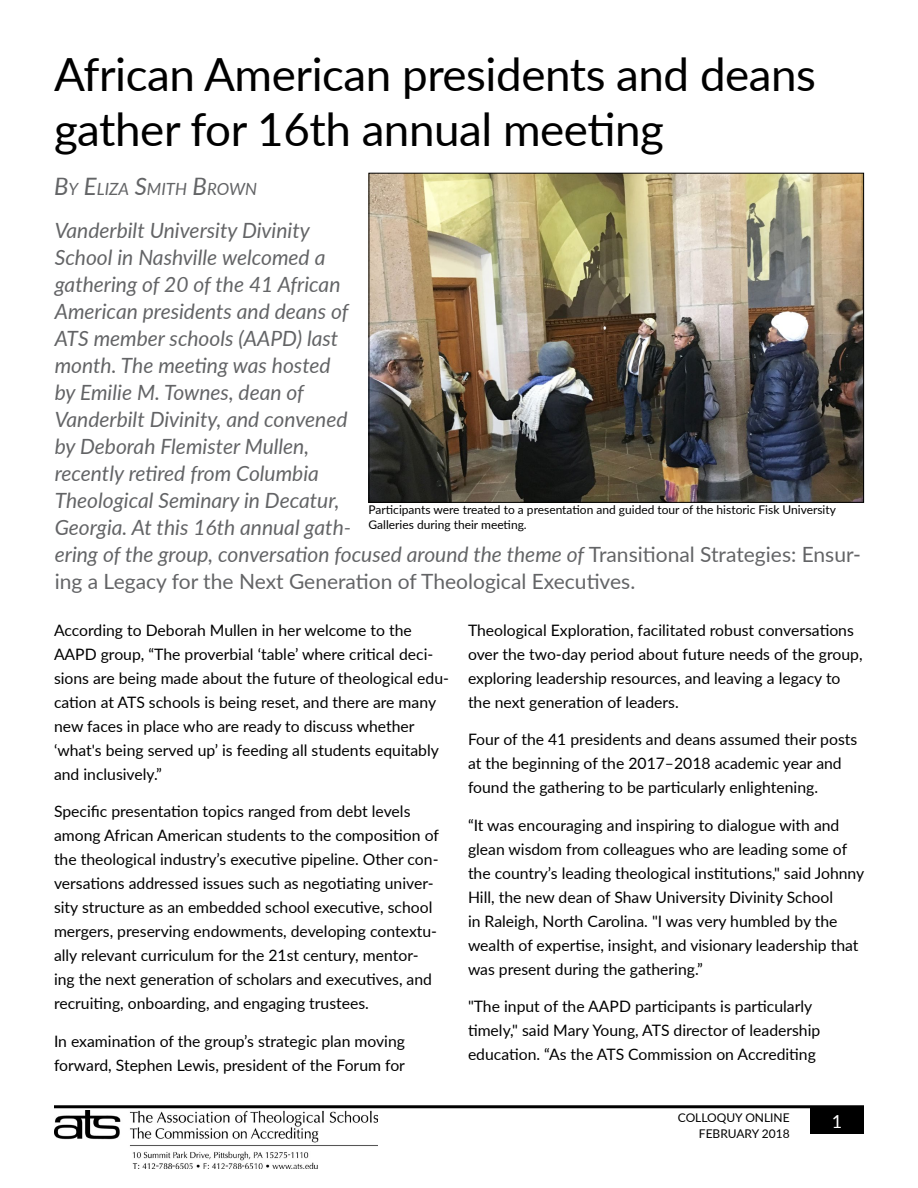
<style>
.page{position:relative;width:918px;height:1188px;background:#fff}
.page>*{position:absolute;margin:0;border:0;box-sizing:border-box;transform-origin:0 0}
.Headline{font:45.75px/54.9px "Lato";letter-spacing:-.01em;color:#000}
.Deckhead{font:italic 21px/27px "Lato";color:#636466}
.t1{font:18px "Lato";color:#fff}
.Byline{font:italic 16.8px "Lato";color:#636466}
.Body_Text{font:15.75px/24px "Lato";color:#000}
.Body_Text-2{font:12px/16.5px "Lato";color:#000;text-align:right}
.s1{font-size:24px}
.s2{font-style:normal}
</style>
<div class="page">
<div style="left:810px;top:1107px;width:54px;height:27px;background:#000"></div>
<hr style="left:54px;top:1105px;width:810px;height:3px;background:#000">
<img style="left:54px;top:1110px;width:324px;height:59px">
<img style="left:371px;top:175px;width:491px;height:326px">
<div style="left:369px;top:173px;width:495px;height:330px;border:1px solid #000"></div>
<p class="Headline" style="left:54px;top:45px;width:764px">African American presidents and deans gather for 16th annual meeting</p>
<p class="Byline" style="left:54px;top:177px;width:205px"><span class="s1">B</span>Y <span class="s1">E</span>LIZA <span class="s1">S</span>MITH <span class="s1">B</span>ROWN</p>
<p class="Deckhead" style="left:55px;top:216px;width:808px">Vanderbilt University Divinity<br>School in Nashville welcomed a<br>gathering of 20 of the 41 African<br>American presidents and deans of<br>ATS member schools (AAPD) last<br>month. The meeting was hosted<br>by Emilie M. Townes, dean of<br>Vanderbilt Divinity, and convened<br>by Deborah Flemister Mullen,<br>recently retired from Columbia<br>Theological Seminary in Decatur,<br>Georgia. At this 16th annual gath-<br>ering of the group, conversation focused around the theme of <span class="s2">Transitional Strategies: Ensur&shy;ing a Legacy for the Next Generation of Theological Executives.</span></p>
<p class="Body_Text" style="left:54px;top:618px;width:397px">According to Deborah Mullen in her welcome to the AAPD group, “The proverbial ‘table’ where critical deci&shy;sions are being made about the future of theological edu&shy;cation at ATS schools is being reset, and there are many new faces in place who are ready to discuss whether ‘what's being served up’ is feeding all students equitably and inclusively.”</p>
<p class="Body_Text" style="left:54px;top:799px;width:386px">Specific presentation topics ranged from debt levels among African American students to the composition of the theological industry’s executive pipeline. Other con&shy;versations addressed issues such as negotiating univer&shy;sity structure as an embedded school executive, school mergers, preserving endowments, developing contextu&shy;ally relevant curriculum for the 21st century, mentor&shy;ing the next generation of scholars and executives, and recruiting, onboarding, and engaging trustees.</p>
<p class="Body_Text" style="left:54px;top:1029px;width:353px">In examination of the group’s strategic plan moving forward, Stephen Lewis, president of the Forum for</p>
<p class="Body_Text-2" style="left:369px;top:502px;width:469px;line-height:14.4px;text-align:left">Participants were treated to a presentation and guided tour of the historic Fisk University<br>Galleries during their meeting.</p>
<p class="Body_Text" style="left:468px;top:618px;width:396px">Theological Exploration, facilitated robust conversations over the two-day period about future needs of the group, exploring leadership resources, and leaving a legacy to the next generation of leaders.</p>
<p class="Body_Text" style="left:468px;top:727px;width:391px">Four of the 41 presidents and deans assumed their posts at the beginning of the 2017–2018 academic year and found the gathering to be particularly enlightening.</p>
<p class="Body_Text" style="left:468px;top:813px;width:398px">“It was encouraging and inspiring to dialogue with and glean wisdom from colleagues who are leading some of the country’s leading theological institutions," said Johnny Hill, the new dean of Shaw University Divinity School<br>in Raleigh, North Carolina. "I was very humbled by the wealth of expertise, insight, and visionary leadership that was present during the gathering.”</p>
<p class="Body_Text" style="left:468px;top:994px;width:354px">"The input of the AAPD participants is particularly timely," said Mary Young, ATS director of leadership education. “As the ATS Commission on Accrediting</p>
<p class="Body_Text-2" style="left:678px;top:1108px;width:113px">COLLOQUY ONLINE<br>FEBRUARY 2018</p>
<p class="t1" style="left:832px;top:1108px;width:12px">1</p>
</div>
